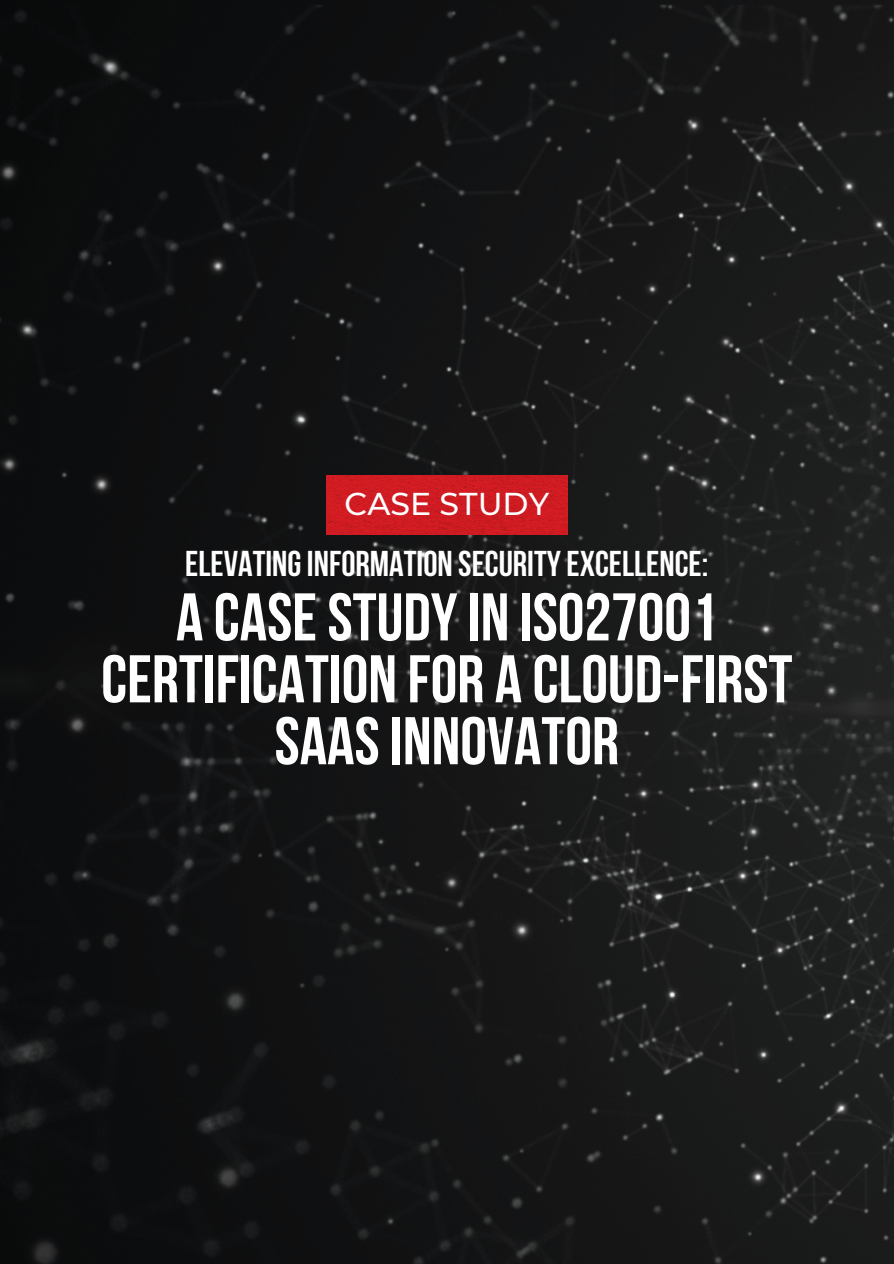
<style>
.page{position:relative;width:894px;height:1264px;background:#fff}
.page>*{position:absolute;margin:0;border:0;box-sizing:border-box;transform-origin:0 0}
.t1{font:700 67.2px/61.8px "Bebas Neue";color:#fff;text-align:center}
.t2{font:700 35.7px "Bebas Neue";color:#fff}
.t3{font:500 31.5px "Montserrat";color:#fff}
</style>
<div class="page">
<img style="left:0;top:0;width:893px;height:1263px">
<img style="left:326px;top:475px;width:241px;height:59px">
<h1 class="t3" style="left:344px;top:484px;width:206px">CASE STUDY</h1>
<p class="t2" style="left:185px;top:549px;width:524px">ELEVATINGINFORMATION SECURITYEXCELLENCE:</p>
<p class="t1" style="left:101px;top:592px;width:692px">A CASESTUDYIN ISO27001<br>CERTIFICATION FOR A CLOUD-FIRST<br>SAASINNOVATOR</p>
</div>
